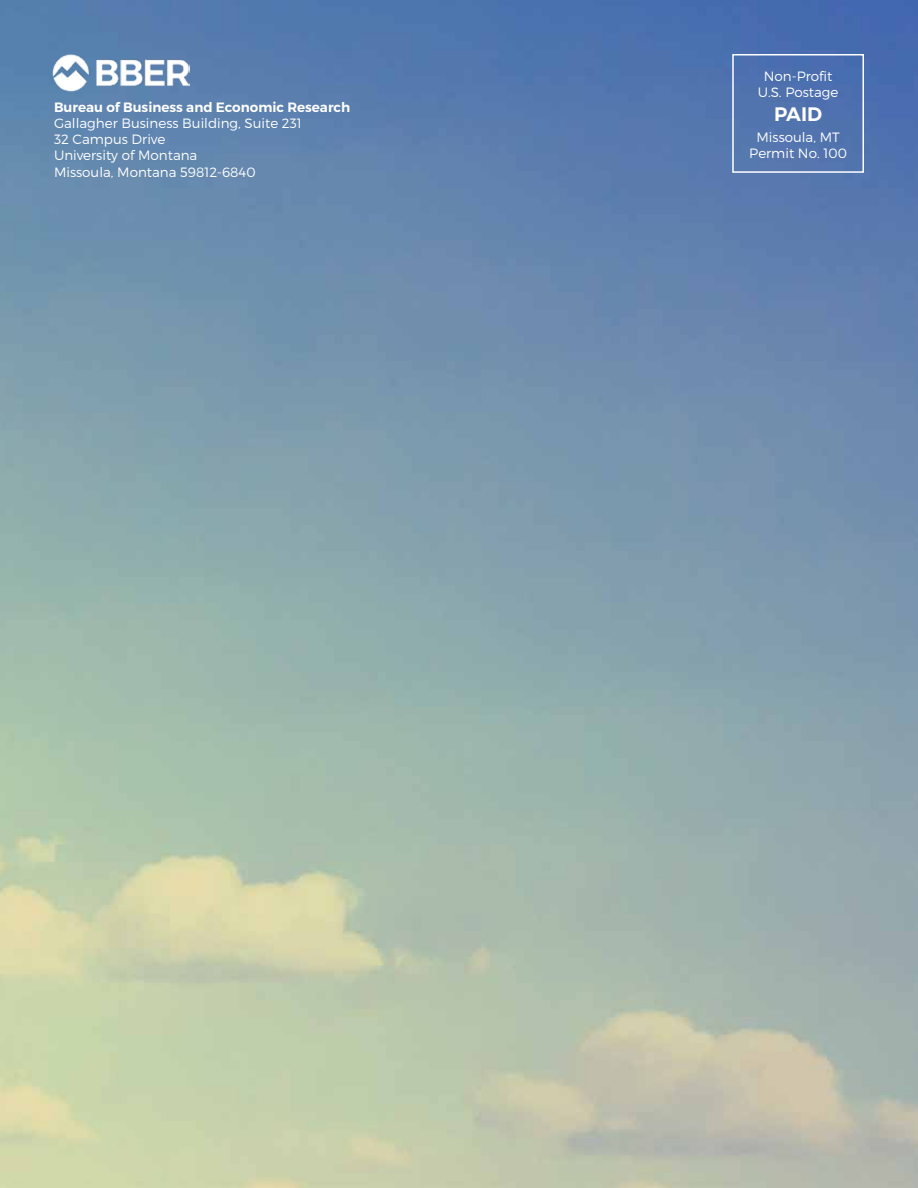
<style>
.page{position:relative;width:918px;height:1188px;background:#fff}
.page>*{position:absolute;margin:0;border:0;box-sizing:border-box;transform-origin:0 0}
.t1{font:600 19.5px "Montserrat";color:#fff}
.t2{font:300 13.5px/16.2px "Montserrat";color:#fff;text-align:center}
.t3{font:600 13.5px "Montserrat";color:#fff}
</style>
<div class="page">
<img style="left:0;top:0;width:918px;height:1188px">
<div style="left:732px;top:54px;width:132px;height:119px;border:2px solid #fff"></div>
<img style="left:52px;top:54px;width:137px;height:38px">
<p class="t3" style="left:54px;top:99px;width:298px">Bureau of Business and Economic Research</p>
<p class="t2" style="left:54px;top:115px;width:249px;text-align:left">Gallagher Business Building, Suite 231<br>32 Campus Drive<br>University of Montana<br>Missoula, Montana 59812-6840</p>
<p class="t2" style="left:758px;top:68px;width:82px">Non-Profit<br>U.S. Postage</p>
<h1 class="t1" style="left:774px;top:102px;width:50px">PAID</h1>
<p class="t2" style="left:749px;top:129px;width:99px">Missoula, MT<br>Permit No. 100</p>
</div>
